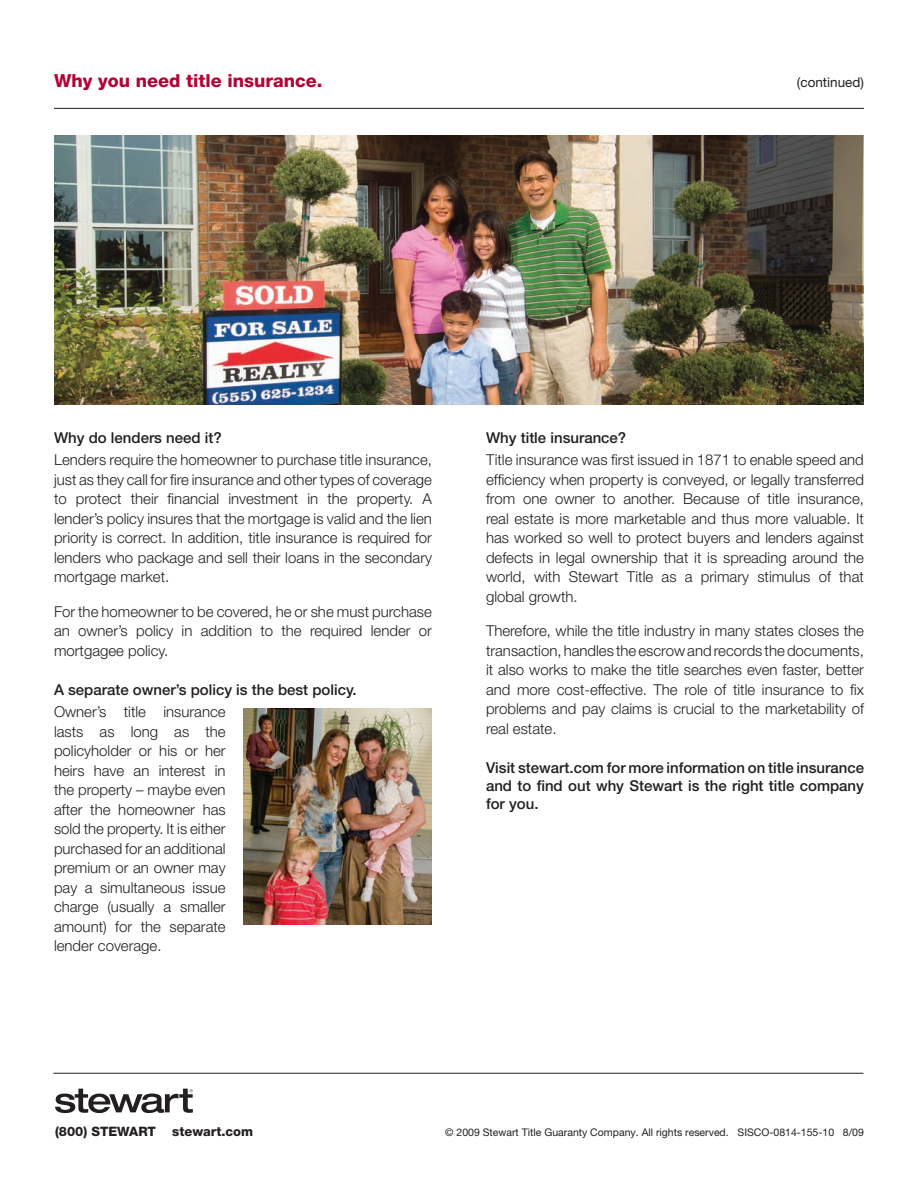
<style>
.page{position:relative;width:918px;height:1188px;background:#fff}
.page>*{position:absolute;margin:0;border:0;box-sizing:border-box;transform-origin:0 0}
.Title_1{font:800 18px "Helvetica Neue LT Pro";color:#b30437}
.Body{font:300 15px/19.5px "Helvetica Neue LT Pro";color:#231f20;text-align:justify}
.CTA{font:500 15px/18px "Helvetica Neue LT Pro";color:#231f20;text-align:justify}
.Head_1{font:500 15px "Helvetica Neue LT Pro";color:#231f20}
.Title_1-2{font:13.5px "Helvetica Neue LT Pro";color:#231f20}
.Body-2{font:800 12.9px "Helvetica Neue LT Pro";color:#231f20}
.Body-3{font:10.5px "Helvetica Neue LT Pro";color:#231f20}
</style>
<div class="page">
<hr style="left:54px;top:108px;width:810px;height:1px;background:#231f20">
<hr style="left:53px;top:1073px;width:810px;height:1px;background:#231f20">
<svg style="left:55px;top:1089px;width:138px;height:24px"></svg>
<img style="left:54px;top:135px;width:810px;height:270px">
<img style="left:243px;top:709px;width:189px;height:216px">
<p class="Title_1" style="left:54px;top:70px;width:270px">Why you need title insurance.</p>
<p class="Title_1-2" style="left:797px;top:75px;width:69px">(continued)</p>
<p class="Head_1" style="left:54px;top:428px;width:169px">Why do lenders need it?</p>
<p class="Body" style="left:54px;top:450px;width:380px">Lenders require the homeowner to purchase title insurance, just as they call for fire insurance and other types of coverage to protect their financial investment in the property. A lender’s policy insures that the mortgage is valid and the lien priority is correct. In addition, title insurance is required for lenders who package and sell their loans in the secondary mortgage market.</p>
<p class="Body" style="left:54px;top:601px;width:379px">For the homeowner to be covered, he or she must purchase an owner’s policy in addition to the required lender or mortgagee policy.</p>
<p class="Head_1" style="left:54px;top:680px;width:304px">A separate owner’s policy is the best policy.</p>
<p class="Body" style="left:54px;top:702px;width:173px">Owner’s title insurance lasts as long as the policyholder or his or her heirs have an interest in the property – maybe even after the homeowner has sold the property. It is either purchased for an additional premium or an owner may pay a simultaneous issue charge (usually a smaller amount) for the separate lender coverage.</p>
<p class="Head_1" style="left:486px;top:428px;width:142px">Why title insurance?</p>
<p class="Body" style="left:486px;top:450px;width:380px">Title insurance was first issued in 1871 to enable speed and efficiency when property is conveyed, or legally transferred from one owner to another. Because of title insurance, real estate is more marketable and thus more valuable. It has worked so well to protect buyers and lenders against defects in legal ownership that it is spreading around the world, with Stewart Title as a primary stimulus of that global growth.</p>
<p class="Body" style="left:486px;top:621px;width:380px">Therefore, while the title industry in many states closes the transaction, handles the escrow and records the documents, it also works to make the title searches even faster, better and more cost-effective. The role of title insurance to fix problems and pay claims is crucial to the marketability of real estate.</p>
<p class="CTA" style="left:486px;top:758px;width:380px">Visit stewart.com for more information on title insurance and to find out why Stewart is the right title company for you.</p>
<p class="Body-2" style="left:55px;top:1123px;width:102px">(800) STEWART</p>
<p class="Body-2" style="left:172px;top:1123px;width:82px">stewart.com</p>
<p class="Body-3" style="left:445px;top:1126px;width:420px">© 2009 Stewart Title Guaranty Company. All rights reserved. SISCO-0814-155-10 8/09</p>
</div>
